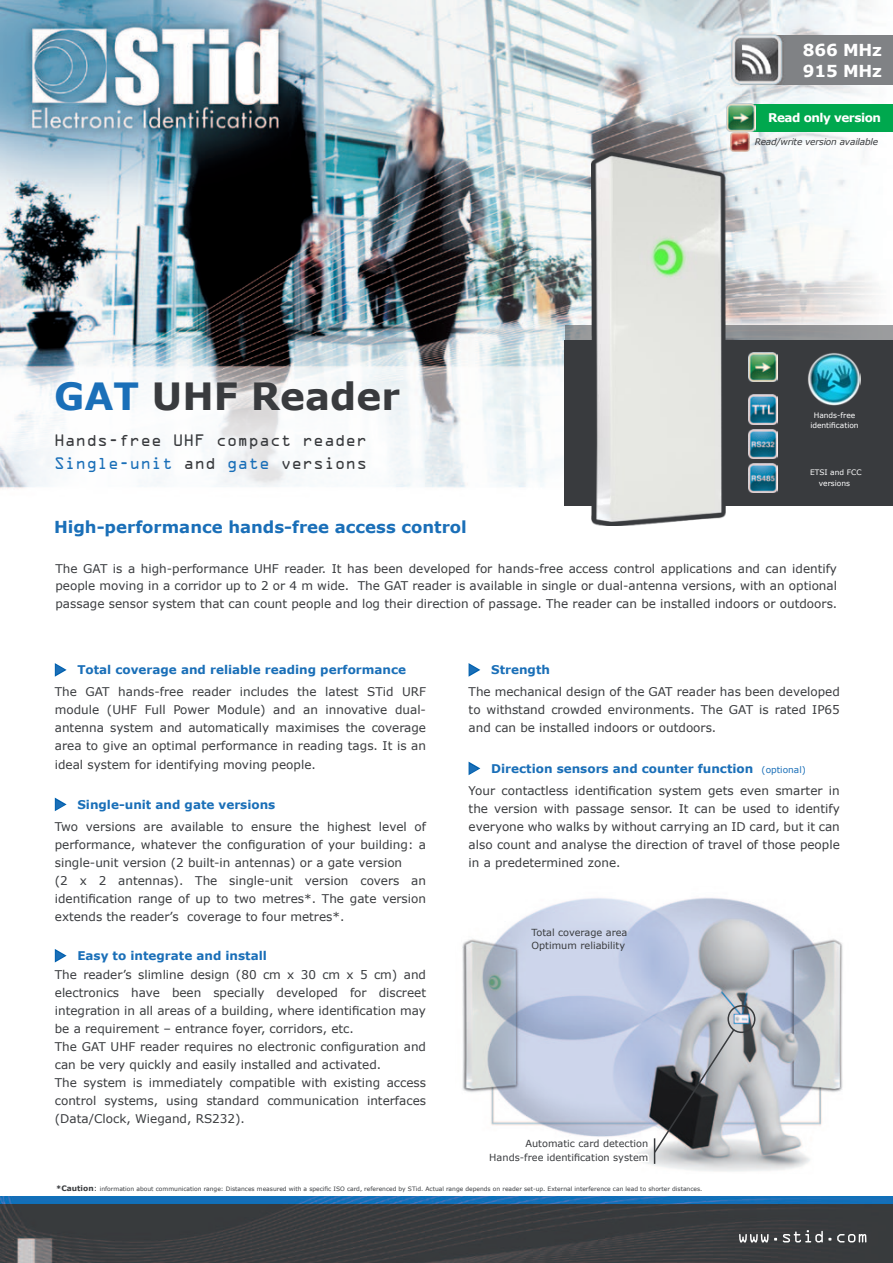
<style>
.page{position:relative;width:893px;height:1263px;background:#fff}
.page>*{position:absolute;margin:0;border:0;box-sizing:border-box;transform-origin:0 0}
.t1{font:700 37.5px "Verdana";color:#393b3e}
.t2{font:700 16.5px "Verdana";color:#1a6fb8}
.t3{font:700 16.5px/21px "Verdana";letter-spacing:-.01em;color:#fff}
.t4{font:15px/22.5px "OCRA Std";color:#393b3e}
.t5{font:12px/18px "Verdana";color:#393b3e}
.t6{font:700 12px "Verdana";letter-spacing:-.04em;color:#fff}
.t7{font:9.75px/13.5px "Verdana";color:#393b3e}
.t8{font:italic 9px "Verdana";letter-spacing:-.02em;color:#393b3e}
.t9{font:7.5px/10.5px "Verdana";color:#fff;text-align:center}
.t10{font:6px "Verdana";color:#393b3e}
.s1{color:#1a6fb8}
.s2{font-weight:700;color:#1a6fb8}
.s3{font-size:9px;color:#1a6fb8}
.s4{font-weight:700;font-size:7.5px}
.s5{font-size:7.5px}
</style>
<div class="page">
<img style="left:0;top:0;width:893px;height:506px">
<img style="left:0;top:1196px;width:893px;height:67px">
<img style="left:741px;top:35px;width:152px;height:50px">
<div style="left:565px;top:326px;width:328px;height:14px;background:#929597"></div>
<div style="left:565px;top:341px;width:328px;height:165px;background:#393b3e"></div>
<img style="left:749px;top:352px;width:29px;height:29px">
<img style="left:749px;top:429px;width:29px;height:29px">
<img style="left:749px;top:463px;width:29px;height:29px">
<img style="left:749px;top:395px;width:29px;height:29px">
<img style="left:581px;top:150px;width:160px;height:376px">
<img style="left:462px;top:897px;width:381px;height:275px">
<div style="left:727px;top:1005px;width:28px;height:28px;border:2px solid #393b3e;border-radius:50%"></div>
<img style="left:808px;top:353px;width:52px;height:52px">
<div style="left:0;top:349px;width:443px;height:199px;background:#fff;opacity:.75"></div>
<div style="left:46px;top:372px;width:363px;height:47px;background:#fff;opacity:.75"></div>
<div style="left:739px;top:104px;width:154px;height:27px;background:#00a84e"></div>
<img style="left:726px;top:103px;width:29px;height:29px">
<svg style="left:54px;top:663px;width:13px;height:14px"></svg>
<svg style="left:54px;top:797px;width:13px;height:14px"></svg>
<svg style="left:54px;top:949px;width:13px;height:14px"></svg>
<svg style="left:468px;top:663px;width:13px;height:14px"></svg>
<svg style="left:468px;top:761px;width:13px;height:14px"></svg>
<svg style="left:487px;top:1027px;width:249px;height:140px"></svg>
<img style="left:731px;top:132px;width:19px;height:20px">
<h2 class="t3" style="left:803px;top:39px;width:81px">866 MHz<br>915 MHz</h2>
<p class="t6" style="left:768px;top:109px;width:114px">Read only version</p>
<h1 class="t1" style="left:54px;top:369px;width:347px"><span class="s1">GAT</span> UHF Reader</h1>
<p class="t4" style="left:54px;top:431px;width:315px">Hands-free UHF compact reader<br><span class="s1">Single-unit</span> and <span class="s1">gate</span> versions</p>
<h2 class="t2" style="left:54px;top:515px;width:414px">High-performance hands-free access control</h2>
<p class="t8" style="left:755px;top:136px;width:125px">Read/write version available</p>
<p class="t9" style="left:810px;top:409px;width:50px">Hands-free identification</p>
<p class="t9" style="left:810px;top:467px;width:53px">ETSI and FCC versions</p>
<p class="t5" style="left:56px;top:560px;width:783px;line-height:17.2px;text-align:justify">The GAT is a high-performance UHF reader. It has been developed for hands-free access control applications and can identify people moving in a corridor up to 2 or 4 m wide. The GAT reader is available in single or dual-antenna versions, with an optional passage sensor system that can count people and log their direction of passage. The reader can be installed indoors or outdoors.</p>
<p class="t5" style="left:55px;top:659px;width:373px;line-height:22.2px"><span class="s1">◆</span> <span class="s2">Total coverage and reliable reading performance<br></span>The GAT hands-free reader includes the latest STid URF</p>
<p class="t5" style="left:55px;top:701px;width:373px;text-align:justify">module (UHF Full Power Module) and an innovative dual&shy;antenna system and automatically maximises the coverage area to give an optimal performance in reading tags. It is an ideal system for identifying moving people.</p>
<p class="t5" style="left:55px;top:793px;width:373px;line-height:22.2px"><span class="s1">◆</span> <span class="s2">Single-unit and gate versions<br></span>Two versions are available to ensure the highest level of</p>
<p class="t5" style="left:55px;top:835px;width:373px">performance, whatever the configuration of your building: a single-unit version (2 built-in antennas) or a gate version<br>(2 x 2 antennas). The single-unit version covers an identification range of up to two metres*. The gate version extends the reader’s coverage to four metres*.</p>
<p class="t5" style="left:55px;top:946px;width:373px;line-height:19.2px"><span class="s1">◆</span> <span class="s2">Easy to integrate and install<br></span>The reader’s slimline design (80 cm x 30 cm x 5 cm) and</p>
<p class="t5" style="left:55px;top:984px;width:373px">electronics have been specially developed for discreet integration in all areas of a building, where identification may be a requirement – entrance foyer, corridors, etc.<br>The GAT UHF reader requires no electronic configuration and can be very quickly and easily installed and activated.<br>The system is immediately compatible with existing access control systems, using standard communication interfaces (Data/Clock, Wiegand, RS232).</p>
<p class="t5" style="left:469px;top:659px;width:373px;line-height:22.2px"><span class="s1">◆</span> <span class="s2">Strength<br></span>The mechanical design of the GAT reader has been developed</p>
<p class="t5" style="left:469px;top:701px;width:373px">to withstand crowded environments. The GAT is rated IP65 and can be installed indoors or outdoors.</p>
<p class="t5" style="left:469px;top:757px;width:373px;line-height:22.2px"><span class="s1">◆</span> <span class="s2">Direction sensors and counter function</span> <span class="s3">(optional)<br></span>Your contactless identification system gets even smarter in</p>
<p class="t5" style="left:469px;top:799px;width:373px;text-align:justify">the version with passage sensor. It can be used to identify everyone who walks by without carrying an ID card, but it can also count and analyse the direction of travel of those people in a predetermined zone.</p>
<p class="t7" style="left:531px;top:925px;width:97px">Total coverage area<br>Optimum reliability</p>
<p class="t7" style="left:489px;top:1137px;width:160px;text-align:right">Automatic card detection<br>Hands-free identification system</p>
<p class="t10" style="left:56px;top:1185px;width:648px"><span class="s4">*Caution</span><span class="s5">:</span> information about communication range: Distances measured with a specific ISO card, referenced by STid. Actual range depends on reader set-up. External interference can lead to shorter distances.</p>
</div>
